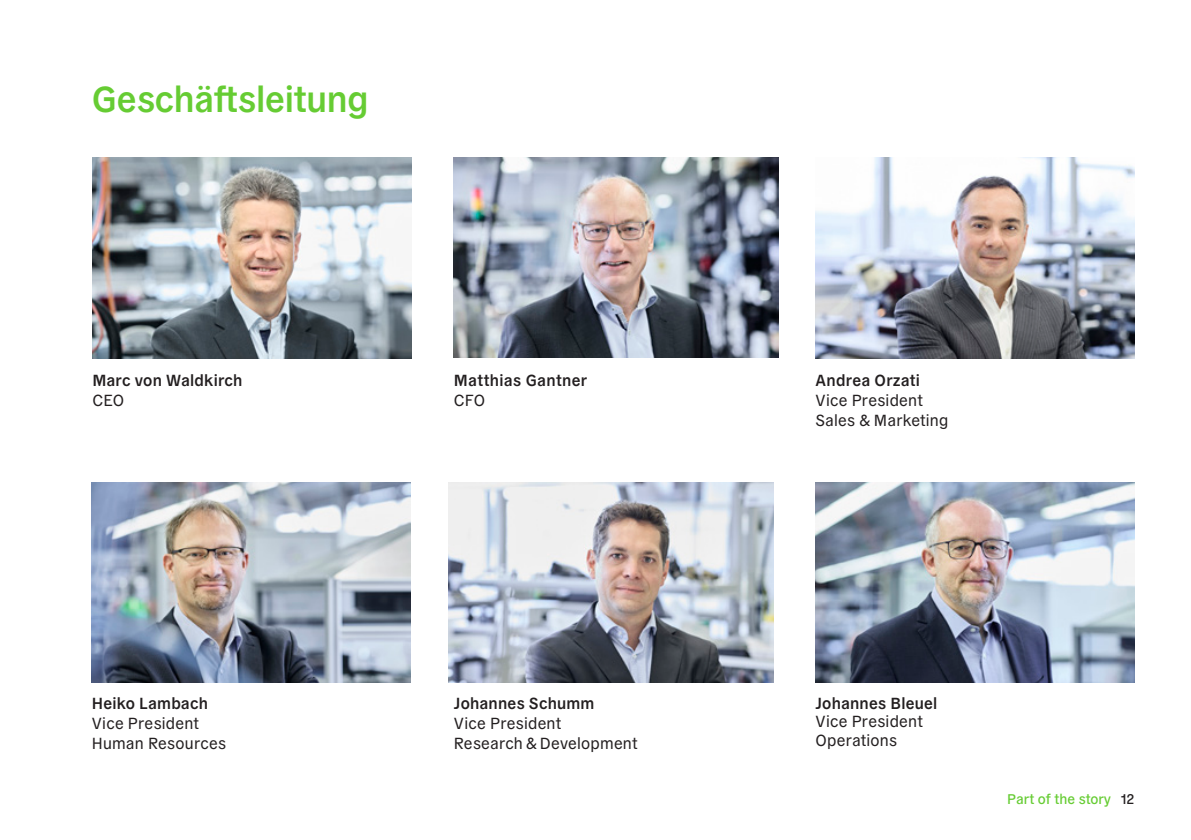
<style>
.page{position:relative;width:1191px;height:840px;background:#fff}
.page>*{position:absolute;margin:0;border:0;box-sizing:border-box;transform-origin:0 0}
.t1{font:600 36px "General Grotesque";color:#6c3}
.Fließtext_Flatter{font:16px/20px "General Grotesque";letter-spacing:.015em;color:#231f20}
.Fließtext_Flatter-2{font:600 16px/20px "General Grotesque";letter-spacing:.02em;color:#231f20}
.t2{font:14px "General Grotesque";color:#6c3}
.s1{font-weight:400}
.s2{font-weight:600}
.s3{color:#231f20}
</style>
<div class="page">
<img style="left:92px;top:158px;width:319px;height:200px">
<img style="left:448px;top:482px;width:325px;height:200px">
<img style="left:815px;top:158px;width:319px;height:200px">
<img style="left:454px;top:157px;width:325px;height:201px">
<img style="left:815px;top:482px;width:319px;height:200px">
<img style="left:92px;top:482px;width:319px;height:200px">
<p class="t1" style="left:92px;top:74px;width:278px">Geschäftsleitung</p>
<p class="Fließtext_Flatter-2" style="left:92px;top:369px;width:152px">Marc von Waldkirch<br><span class="s1">CEO</span></p>
<p class="Fließtext_Flatter-2" style="left:454px;top:369px;width:135px">Matthias Gantner<br><span class="s1">CFO</span></p>
<p class="Fließtext_Flatter" style="left:92px;top:691px;width:136px"><span class="s2">Heiko Lambach<br></span>Vice President<br>Human Resources</p>
<p class="Fließtext_Flatter" style="left:454px;top:691px;width:185px"><span class="s2">Johannes Schumm<br></span>Vice President<br>Research &amp; Development</p>
<p class="Fließtext_Flatter" style="left:815px;top:369px;width:134px"><span class="s2">Andrea Orzati<br></span>Vice President<br>Sales &amp; Marketing</p>
<p class="Fließtext_Flatter" style="left:815px;top:692px;width:123px;line-height:18.6px"><span class="s2">Johannes Bleuel<br></span>Vice President<br>Operations</p>
<p class="t2" style="left:1007px;top:789px;width:128px">Part of the story <span class="s3">12</span></p>
</div>
